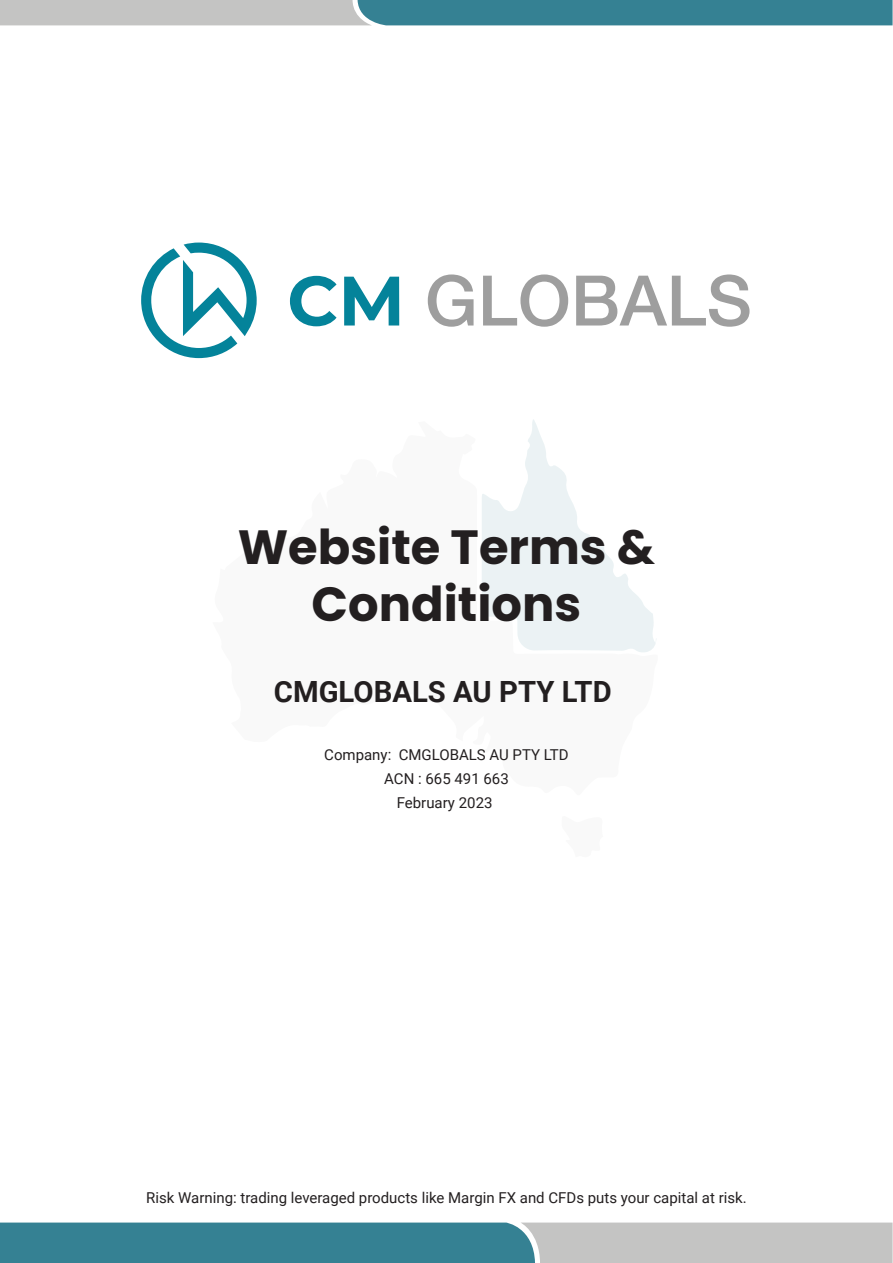
<style>
.page{position:relative;width:893px;height:1263px;background:#fff}
.page>*{position:absolute;margin:0;border:0;box-sizing:border-box;transform-origin:0 0}
.t1{font:500 69.75px "Helvetica Neue";color:#9e9e9e}
.t2{font:700 48px/57.6px "Poppins";color:#231f20;text-align:center}
.t3{font:700 29.25px "Roboto";color:#231f20}
.t4{font:15px/24px "Roboto";color:#231f20;text-align:center}
.s1{font-family:"Montserrat";font-weight:700;color:#04839a}
</style>
<div class="page">
<svg style="left:0;top:1222px;width:892px;height:41px;background:#719ea8"></svg>
<svg style="left:0;top:0;width:892px;height:25px;background:#6f9ca7"></svg>
<svg style="left:482px;top:419px;width:174px;height:233px"></svg>
<svg style="left:141px;top:243px;width:116px;height:115px"></svg>
<h1 class="t1" style="left:287px;top:245px;width:466px"><span class="s1">CM</span> GLOBALS</h1>
<h2 class="t2" style="left:238px;top:518px;width:419px">Website Terms &amp;<br>Conditions</h2>
<h3 class="t3" style="left:274px;top:671px;width:339px">CMGLOBALS AU PTY LTD</h3>
<p class="t4" style="left:324px;top:742px;width:246px">Company: CMGLOBALS AU PTY LTD<br>ACN : 665 491 663<br>February 2023</p>
<p class="t4" style="left:146px;top:1185px;width:602px">Risk Warning: trading leveraged products like Margin FX and CFDs puts your capital at risk.</p>
</div>
